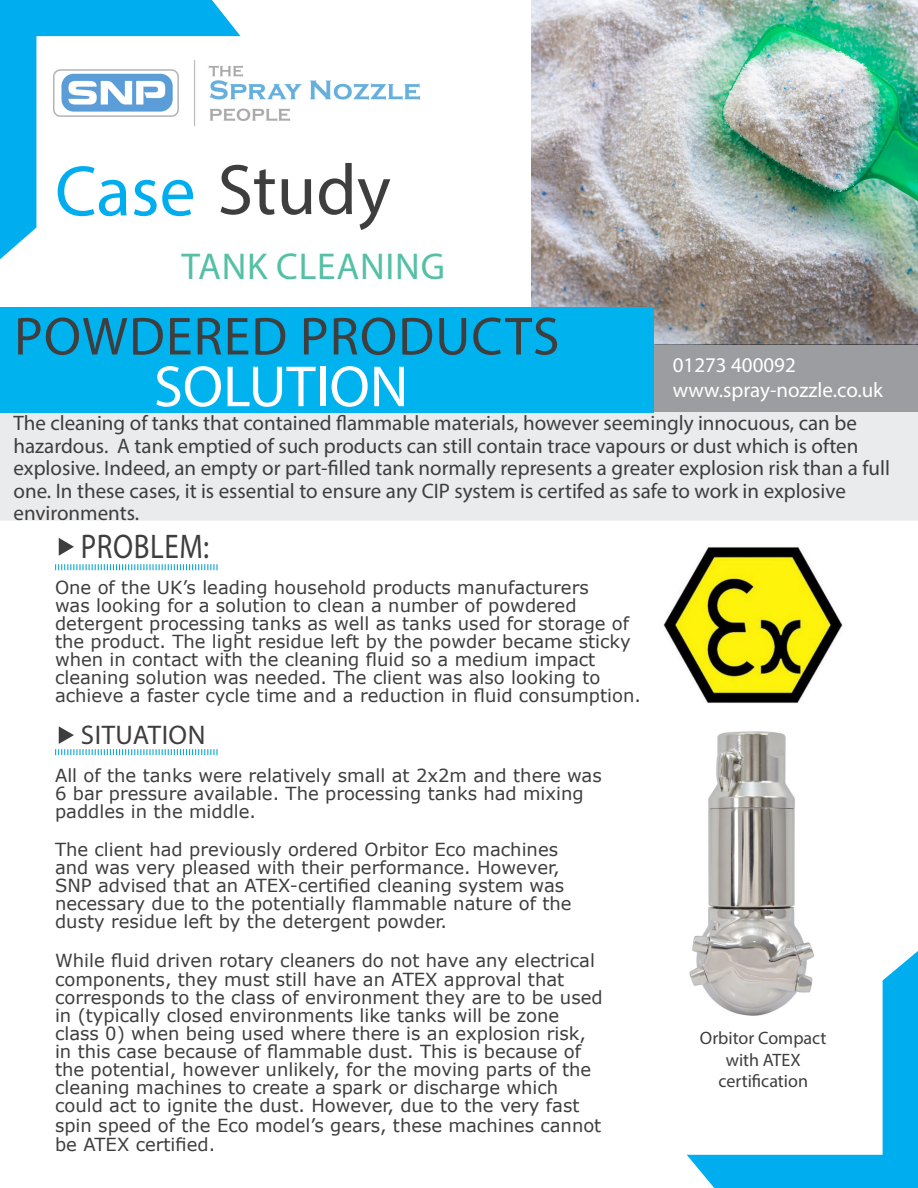
<style>
.page{position:relative;width:918px;height:1188px;background:#fff}
.page>*{position:absolute;margin:0;border:0;box-sizing:border-box;transform-origin:0 0}
.Case{font:72px "Myriad Pro";color:#3e3e3f}
.Slogan_2{font:58.5px "Myriad Pro";color:#fff}
.Slogan{font:54px "Myriad Pro";letter-spacing:.02em;color:#3e3e3f}
.Text{font:37.5px "Myriad Pro";letter-spacing:.02em;color:#54c0a5}
.Subtitle{font:34.35px "Myriad Pro";letter-spacing:.02em;color:#3e3e3f;scale:.85 1}
.Subtitle-2{font:27px "Myriad Pro";letter-spacing:.02em;color:#3e3e3f}
.Text_Bold{font:21px/22.5px "Myriad Pro";color:#3e3e3f}
.Contact{font:21px "Myriad Pro";color:#fff}
.Text-2{font:18px/18px "Verdana";color:#3e3e3f}
.Text_Bold-2{font:18px "Myriad Pro";color:#3e3e3f}
.s1{color:#00aeef}
</style>
<div class="page">
<img style="left:531px;top:0;width:387px;height:344px">
<svg style="left:55px;top:564px;width:163px;height:6px"></svg>
<div style="left:0;top:412px;width:918px;height:109px;background:#eaebec"></div>
<div style="left:654px;top:344px;width:264px;height:68px;background:#9b9da0"></div>
<svg style="left:687px;top:951px;width:231px;height:237px"></svg>
<svg style="left:0;top:0;width:241px;height:259px"></svg>
<svg style="left:59px;top:538px;width:15px;height:18px"></svg>
<svg style="left:55px;top:726px;width:163px;height:29px"></svg>
<div style="left:0;top:307px;width:654px;height:105px;background:#00b3ef"></div>
<img style="left:43px;top:46px;width:377px;height:109px">
<img style="left:663px;top:547px;width:180px;height:157px">
<img style="left:687px;top:731px;width:144px;height:294px">
<p class="Case" style="left:55px;top:146px;width:337px"><span class="s1">Case</span> Study</p>
<p class="Text" style="left:182px;top:243px;width:265px">TANK CLEANING</p>
<p class="Slogan" style="left:14px;top:303px;width:547px">POWDERED PRODUCTS</p>
<p class="Slogan_2" style="left:154px;top:351px;width:256px">SOLUTION</p>
<p class="Contact" style="left:673px;top:352px;width:124px">01273 400092</p>
<p class="Contact" style="left:673px;top:377px;width:212px">www.spray-nozzle.co.uk</p>
<p class="Text_Bold" style="left:14px;top:412px;width:878px">The cleaning of tanks that contained flammable materials, however seemingly innocuous, can be hazardous. A tank emptied of such products can still contain trace vapours or dust which is often explosive. Indeed, an empty or part-filled tank normally represents a greater explosion risk than a full one. In these cases, it is essential to ensure any CIP system is certifed as safe to work in explosive</p>
<p class="Text_Bold" style="left:14px;top:502px;width:127px">environments.</p>
<p class="Subtitle" style="left:81px;top:525px;width:153px">PROBLEM:</p>
<p class="Text-2" style="left:55px;top:578px;width:588px">One of the UK’s leading household products manufacturers<br>was looking for a solution to clean a number of powdered detergent processing tanks as well as tanks used for storage of the product. The light residue left by the powder became sticky when in contact with the cleaning fluid so a medium impact cleaning solution was needed. The client was also looking to achieve a faster cycle time and a reduction in fluid consumption.</p>
<p class="Subtitle-2" style="left:81px;top:718px;width:126px">SITUATION</p>
<p class="Text-2" style="left:55px;top:767px;width:548px">All of the tanks were relatively small at 2x2m and there was<br>6 bar pressure available. The processing tanks had mixing paddles in the middle.</p>
<p class="Text-2" style="left:55px;top:840px;width:518px">The client had previously ordered Orbitor Eco machines and was very pleased with their performance. However, SNP advised that an ATEX-certified cleaning system was necessary due to the potentially flammable nature of the dusty residue left by the detergent powder.</p>
<p class="Text-2" style="left:55px;top:951px;width:549px;line-height:18.5px">While fluid driven rotary cleaners do not have any electrical components, they must still have an ATEX approval that corresponds to the class of environment they are to be used in (typically closed environments like tanks will be zone class 0) when being used where there is an explosion risk, in this case because of flammable dust. This is because of the potential, however unlikely, for the moving parts of the cleaning machines to create a spark or discharge which could act to ignite the dust. However, due to the very fast spin speed of the Eco model’s gears, these machines cannot be ATEX certified.</p>
<p class="Text_Bold-2" style="left:700px;top:1027px;width:128px">Orbitor Compact</p>
<p class="Text_Bold-2" style="left:726px;top:1049px;width:76px">with ATEX</p>
<p class="Text_Bold-2" style="left:718px;top:1070px;width:91px">certification</p>
</div>
